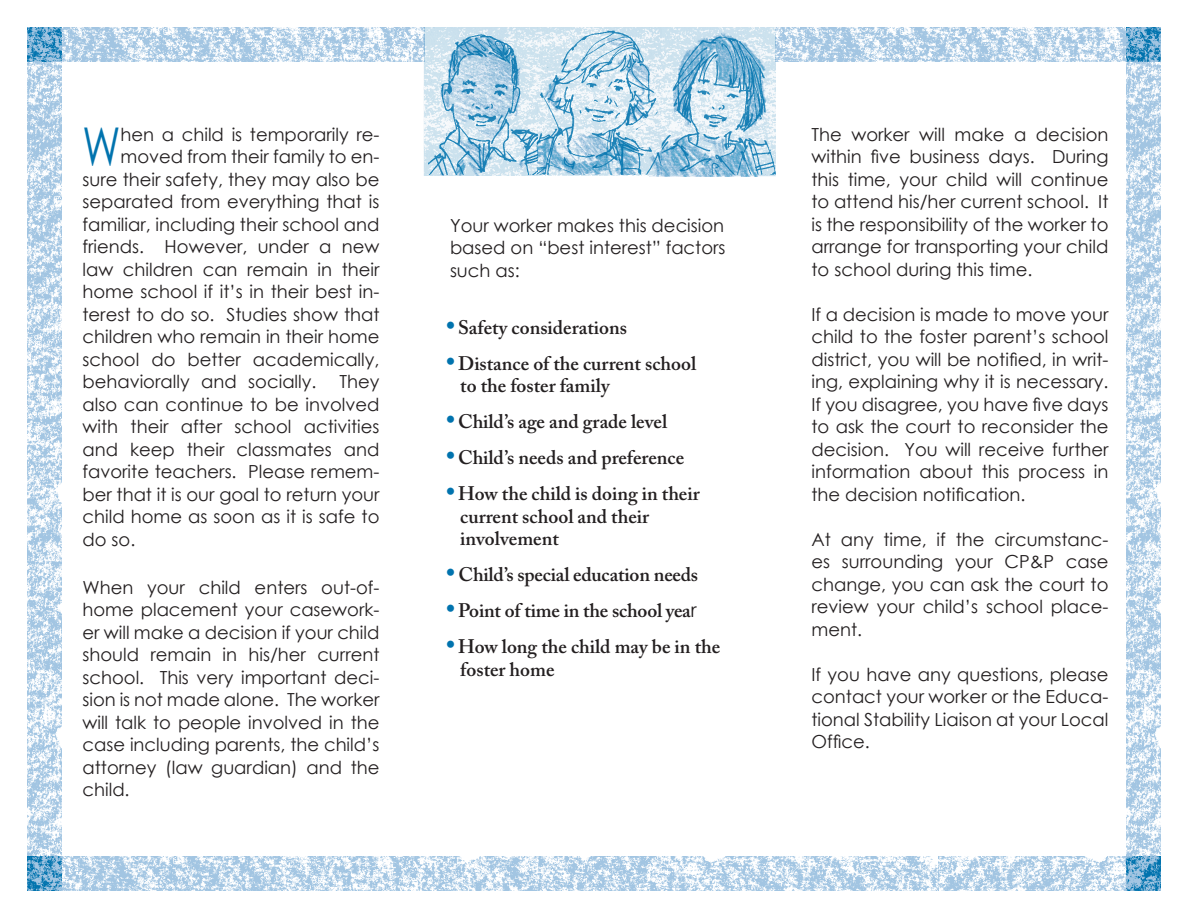
<style>
.page{position:relative;width:1188px;height:918px;background:#fff}
.page>*{position:absolute;margin:0;border:0;box-sizing:border-box;transform-origin:0 0}
.t1{font:53.55px "Century Gothic";color:#0073ae;scale:.74 1}
.t2{font:600 19.5px/22.5px "Adobe Caslon Pro";color:#231f20}
.t3{font:18px/22.5px "Century Gothic";color:#231f20;text-align:justify}
.s1{color:#0073ae}
.s2{font-family:"Century Gothic";font-weight:400}
</style>
<div class="page">
<img style="left:27px;top:62px;width:35px;height:794px">
<img style="left:27px;top:27px;width:397px;height:35px">
<img style="left:27px;top:856px;width:1099px;height:35px">
<img style="left:1126px;top:62px;width:35px;height:829px">
<img style="left:776px;top:27px;width:385px;height:35px">
<img style="left:428px;top:27px;width:109px;height:148px">
<img style="left:537px;top:27px;width:124px;height:148px">
<img style="left:662px;top:30px;width:114px;height:145px">
<h1 class="t1" style="left:82px;top:109px;width:53px">W</h1>
<p class="t3" style="left:121px;top:123px;width:261px">hen a child is temporarily re-</p>
<p class="t3" style="left:121px;top:145px;width:260px">moved from their family to en-</p>
<p class="t3" style="left:83px;top:168px;width:299px">sure their safety, they may also be</p>
<p class="t3" style="left:83px;top:190px;width:298px">separated from everything that is</p>
<p class="t3" style="left:83px;top:213px;width:298px">familiar, including their school and</p>
<p class="t3" style="left:83px;top:235px;width:298px">friends. However, under a new</p>
<p class="t3" style="left:83px;top:258px;width:298px">law children can remain in their</p>
<p class="t3" style="left:83px;top:280px;width:298px">home school if it’s in their best in-</p>
<p class="t3" style="left:83px;top:303px;width:299px">terest to do so. Studies show that</p>
<p class="t3" style="left:83px;top:325px;width:299px">children who remain in their home</p>
<p class="t3" style="left:83px;top:348px;width:298px">school do better academically,</p>
<p class="t3" style="left:83px;top:370px;width:235px">behaviorally and socially.</p>
<p class="t3" style="left:83px;top:370px;width:299px;text-indent:257px">They also can continue to be involved with their after school activities and keep their classmates and favorite teachers. Please remem&shy;ber that it is our goal to return your child home as soon as it is safe to do so.</p>
<p class="t3" style="left:83px;top:576px;width:299px">When your child enters out-of&shy;home placement your casework&shy;er will make a decision if your child should remain in his/her current school. This very important deci&shy;sion is not made alone. The worker will talk to people involved in the case including parents, the child’s attorney (law guardian) and the child.</p>
<p class="t3" style="left:450px;top:214px;width:277px">Your worker makes this decision based on “best interest” factors such as:</p>
<p class="t2" style="left:445px;top:316px;width:183px"><span class="s1">•</span>Safety considerations</p>
<p class="t2" style="left:460px;top:352px;width:238px;text-indent:-15px"><span class="s1">•</span>Distance of the current school to the foster family</p>
<p class="t2" style="left:445px;top:410px;width:223px"><span class="s1">•</span>Child’s age and grade level</p>
<p class="t2" style="left:445px;top:446px;width:240px"><span class="s1">•</span>Child’s needs and preference</p>
<p class="t2" style="left:460px;top:482px;width:241px;text-indent:-15px"><span class="s1">•</span>How the child is doing in their current school and their involvement</p>
<p class="t2" style="left:445px;top:563px;width:254px"><span class="s1">•</span>Child’s special education needs</p>
<p class="t2" style="left:445px;top:599px;width:253px"><span class="s1">•</span>Point of time in the school yea<span class="s2">r</span></p>
<p class="t2" style="left:460px;top:635px;width:261px;text-indent:-15px"><span class="s1">•</span>How long the child may be in the foster home</p>
<p class="t3" style="left:812px;top:123px;width:299px">The worker will make a decision within five business days. During this time, your child will continue to attend his/her current school. It is the responsibility of the worker to arrange for transporting your child to school during this time.</p>
<p class="t3" style="left:812px;top:303px;width:299px">If a decision is made to move your child to the foster parent’s school district, you will be notified, in writ&shy;ing, explaining why it is necessary.<br>If you disagree, you have five days to ask the court to reconsider the decision. You will receive further information about this process in the decision notification.</p>
<p class="t3" style="left:812px;top:528px;width:298px">At any time, if the circumstanc&shy;es surrounding your CP&amp;P case change, you can ask the court to review your child’s school place&shy;ment.</p>
<p class="t3" style="left:812px;top:663px;width:298px">If you have any questions, please contact your worker or the Educa&shy;tional Stability Liaison at your Local Office.</p>
</div>
